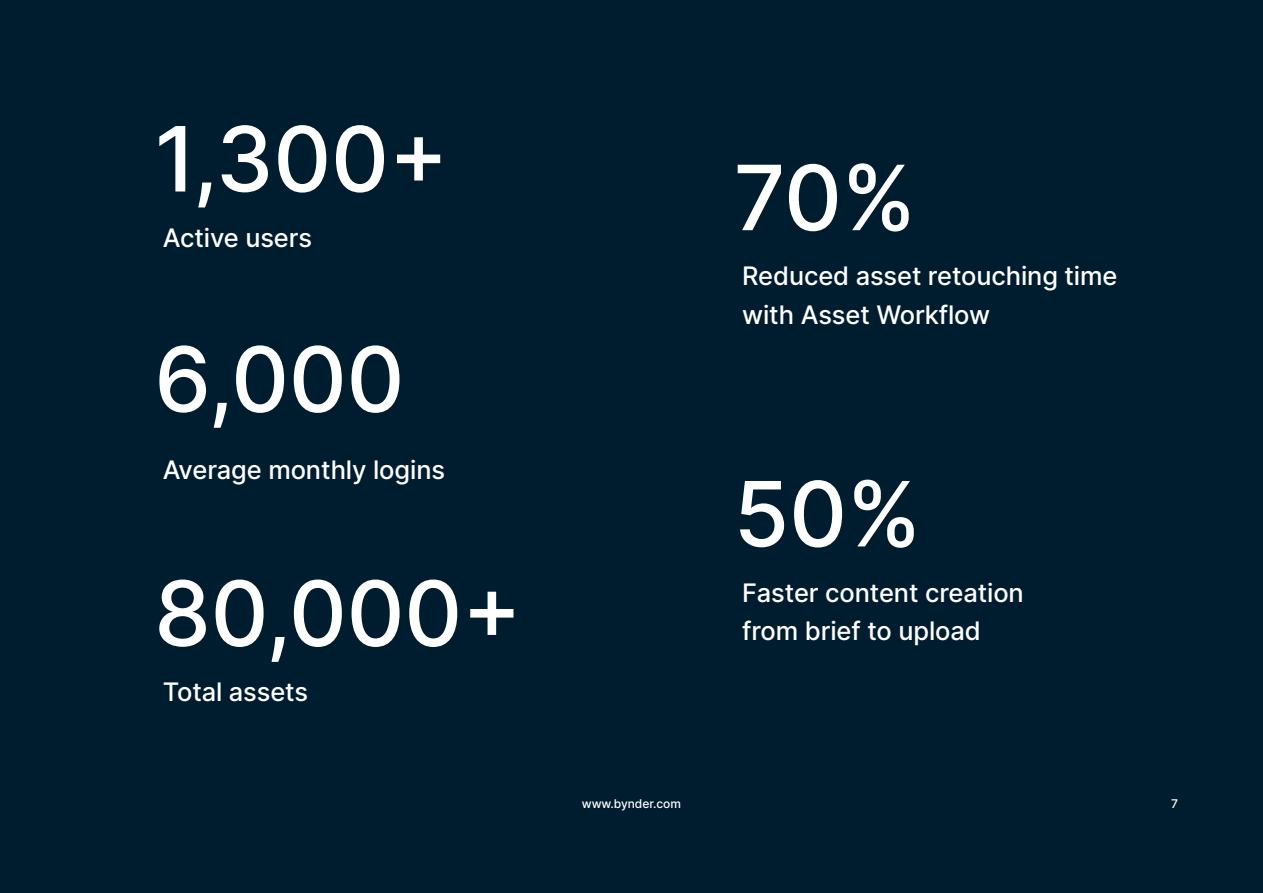
<style>
.page{position:relative;width:1263px;height:893px;background:#001d30}
.page>*{position:absolute;margin:0;border:0;box-sizing:border-box;transform-origin:0 0}
.t1{font:500 90px "Inter";letter-spacing:-.005em;color:#fff}
.t2{font:500 25.5px/38.2px "Inter";letter-spacing:-.005em;color:#fff}
.t3{font:500 12px "Inter";letter-spacing:-.005em;color:#fff}
</style>
<div class="page">
<h1 class="t1" style="left:154px;top:93px;width:296px">1,300+</h1>
<p class="t2" style="left:163px;top:218px;width:151px">Active users</p>
<h1 class="t1" style="left:154px;top:313px;width:252px">6,000</h1>
<p class="t2" style="left:163px;top:450px;width:284px">Average monthly logins</p>
<h1 class="t1" style="left:154px;top:547px;width:369px">80,000+</h1>
<p class="t2" style="left:163px;top:672px;width:147px">Total assets</p>
<h1 class="t1" style="left:734px;top:131px;width:184px">70%</h1>
<p class="t2" style="left:742px;top:256px;width:377px">Reduced asset retouching time with Asset Workflow</p>
<h1 class="t1" style="left:734px;top:448px;width:189px">50%</h1>
<p class="t2" style="left:742px;top:573px;width:283px">Faster content creation</p>
<p class="t2" style="left:742px;top:611px;width:240px">from brief to upload</p>
<p class="t3" style="left:582px;top:795px;width:101px">www.bynder.com</p>
<p class="t3" style="left:1171px;top:795px;width:8px">7</p>
</div>
